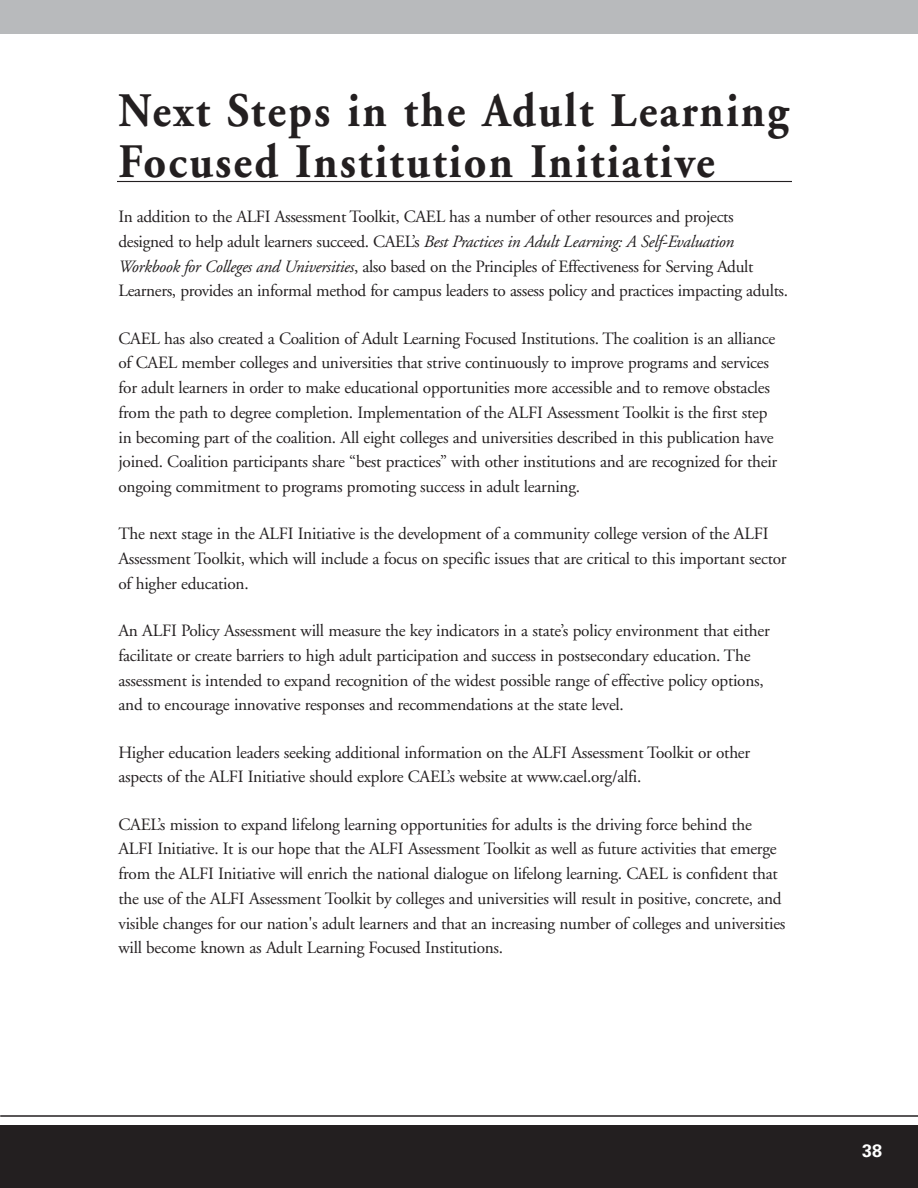
<style>
.page{position:relative;width:918px;height:1188px;background:#fff}
.page>*{position:absolute;margin:0;border:0;box-sizing:border-box;transform-origin:0 0}
.t1{font:700 48px/51px "Adobe Garamond";letter-spacing:.05em;color:#231f20;scale:.92 1}
.t2{font:700 18px "Univers";color:#fff}
.t3{font:17.25px/24.8px "Adobe Garamond";letter-spacing:-.015em;color:#231f20}
.s1{font-style:italic}
</style>
<div class="page">
<div style="left:0;top:1125px;width:918px;height:63px;background:#231f20"></div>
<hr style="left:0;top:1115px;width:918px;height:2px;background:#231f20">
<hr style="left:117px;top:181px;width:675px;height:1px;background:#231f20">
<div style="left:0;top:0;width:918px;height:34px;background:#b8babc"></div>
<h1 class="t1" style="left:118px;top:90px;width:730px">Next Steps in the Adult Learning<br>Focused Institution Initiative</h1>
<p class="t3" style="left:118px;top:206px;width:671px">In addition to the ALFI Assessment Toolkit, CAEL has a number of other resources and projects designed to help adult learners succeed. CAEL’s <span class="s1">Best Practices in Adult Learning: A Self-Evaluation Workbook for Colleges and Universities</span>, also based on the Principles of Effectiveness for Serving Adult Learners, provides an informal method for campus leaders to assess policy and practices impacting adults.</p>
<p class="t3" style="left:118px;top:327px;width:660px">CAEL has also created a Coalition of Adult Learning Focused Institutions. The coalition is an alliance of CAEL member colleges and universities that strive continuously to improve programs and services for adult learners in order to make educational opportunities more accessible and to remove obstacles from the path to degree completion. Implementation of the ALFI Assessment Toolkit is the first step in becoming part of the coalition. All eight colleges and universities described in this publication have joined. Coalition participants share “best practices” with other institutions and are recognized for their ongoing commitment to programs promoting success in adult learning.</p>
<p class="t3" style="left:118px;top:523px;width:670px">The next stage in the ALFI Initiative is the development of a community college version of the ALFI<br>Assessment Toolkit, which will include a focus on specific issues that are critical to this important sector of higher education.</p>
<p class="t3" style="left:118px;top:620px;width:653px">An ALFI Policy Assessment will measure the key indicators in a state’s policy environment that either facilitate or create barriers to high adult participation and success in postsecondary education. The assessment is intended to expand recognition of the widest possible range of effective policy options, and to encourage innovative responses and recommendations at the state level.</p>
<p class="t3" style="left:118px;top:741px;width:633px">Higher education leaders seeking additional information on the ALFI Assessment Toolkit or other aspects of the ALFI Initiative should explore CAEL’s website at www.cael.org/alfi.</p>
<p class="t3" style="left:118px;top:813px;width:669px">CAEL’s mission to expand lifelong learning opportunities for adults is the driving force behind the ALFI Initiative. It is our hope that the ALFI Assessment Toolkit as well as future activities that emerge from the ALFI Initiative will enrich the national dialogue on lifelong learning. CAEL is confident that the use of the ALFI Assessment Toolkit by colleges and universities will result in positive, concrete, and visible changes for our nation's adult learners and that an increasing number of colleges and universities will become known as Adult Learning Focused Institutions.</p>
<p class="t2" style="left:862px;top:1144px;width:22px">38</p>
</div>
